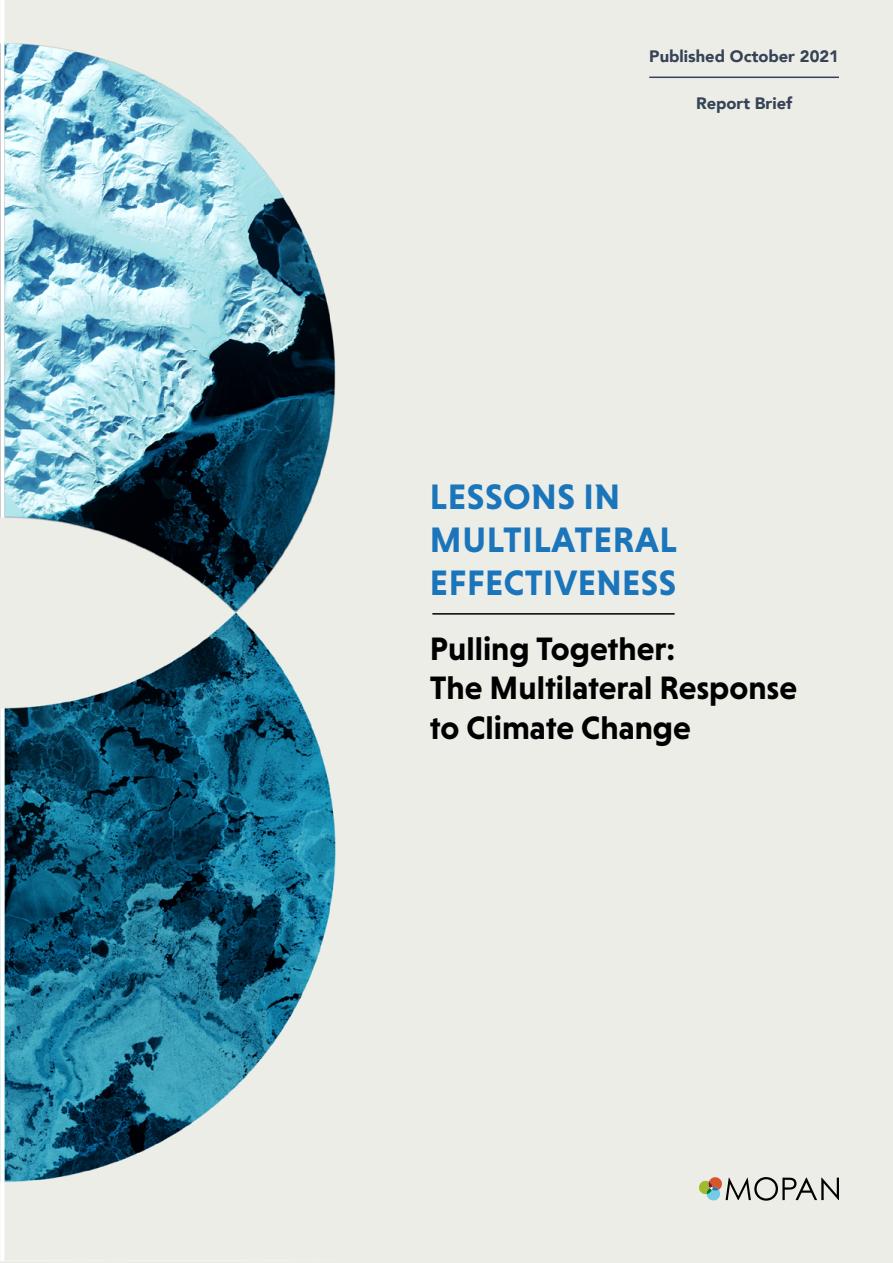
<style>
.page{position:relative;width:893px;height:1263px;background:#ecede7}
.page>*{position:absolute;margin:0;border:0;box-sizing:border-box;transform-origin:0 0}
.t1{font:700 36px/43.2px "Niveau Grotesk";letter-spacing:.015em;color:#1b75bb}
.t2{font:700 33px/39.6px "Niveau Grotesk";color:#000}
.t3{font:900 16.5px "Avenir";color:#364356}
</style>
<div class="page">
<img style="left:0;top:0;width:338px;height:1260px">
<hr style="left:432px;top:613px;width:243px;height:2px;background:#000">
<hr style="left:649px;top:77px;width:190px;height:1px;background:#364356">
<svg style="left:699px;top:1177px;width:140px;height:24px;background:#b1b2a9"></svg>
<p class="t3" style="left:649px;top:42px;width:191px">Published October 2021</p>
<p class="t3" style="left:696px;top:89px;width:98px">Report Brief</p>
<p class="t1" style="left:430px;top:475px;width:249px">LESSONS IN<br>MULTILATERAL<br>EFFECTIVENESS</p>
<p class="t2" style="left:430px;top:628px;width:369px">Pulling Together:<br>The Multilateral Response to Climate Change</p>
</div>
